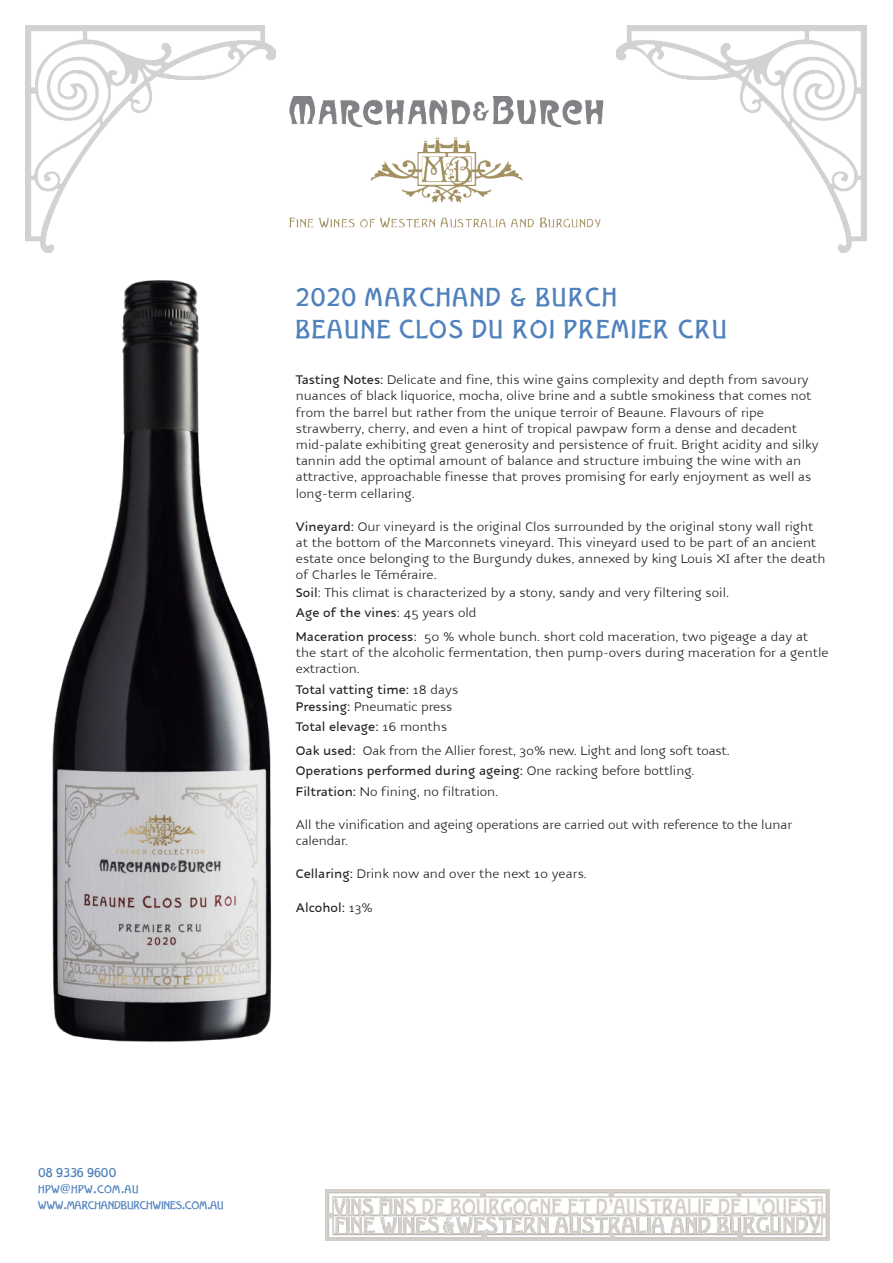
<style>
.page{position:relative;width:893px;height:1263px;background:#fff}
.page>*{position:absolute;margin:0;border:0;box-sizing:border-box;transform-origin:0 0}
.t1{font:27px/32.4px "Spartana";letter-spacing:.03em;color:#4f81bd}
.t2{font:300 13.5px/16.2px "Nubian";color:#231f20}
.t3{font:500 13.5px/17.5px "Nubian";color:#231f20}
.t4{font:13.5px/16.2px "Spartana";letter-spacing:-.04em;color:#4f81bd}
.s1{font-weight:500}
.s2{font-weight:300}
</style>
<div class="page">
<img style="left:52px;top:280px;width:220px;height:762px">
<img style="left:325px;top:1189px;width:504px;height:52px">
<img style="left:26px;top:26px;width:249px;height:227px">
<img style="left:289px;top:97px;width:315px;height:131px">
<img style="left:617px;top:26px;width:249px;height:227px">
<h1 class="t1" style="left:296px;top:280px;width:434px">2020 MARCHAND &amp; BURCH<br>BEAUNE CLOS DU ROI PREMIER CRU</h1>
<p class="t2" style="left:296px;top:373px;width:524px"><span class="s1">Tasting Notes:</span> Delicate and fine, this wine gains complexity and depth from savoury nuances of black liquorice, mocha, olive brine and a subtle smokiness that comes not from the barrel but rather from the unique terroir of Beaune. Flavours of ripe strawberry, cherry, and even a hint of tropical pawpaw form a dense and decadent mid-palate exhibiting great generosity and persistence of fruit. Bright acidity and silky tannin add the optimal amount of balance and structure imbuing the wine with an attractive, approachable finesse that proves promising for early enjoyment as well as long-term cellaring.</p>
<p class="t2" style="left:296px;top:520px;width:531px"><span class="s1">Vineyard:</span> Our vineyard is the original Clos surrounded by the original stony wall right at the bottom of the Marconnets vineyard. This vineyard used to be part of an ancient estate once belonging to the Burgundy dukes, annexed by king Louis XI after the death of Charles le Téméraire.</p>
<p class="t2" style="left:296px;top:584px;width:435px;line-height:20.4px"><span class="s1">Soil</span>: This climat is characterized by a stony, sandy and very filtering soil.<br><span class="s1">Age of the vines</span>: 45 years old</p>
<p class="t2" style="left:296px;top:630px;width:534px"><span class="s1">Maceration process:</span> 50 % whole bunch. short cold maceration, two pigeage a day at the start of the alcoholic fermentation, then pump-overs during maceration for a gentle extraction.</p>
<p class="t3" style="left:296px;top:682px;width:164px">Total vatting time: <span class="s2">18 days<br></span>Pressing: <span class="s2">Pneumatic press</span></p>
<p class="t2" style="left:296px;top:717px;width:435px;line-height:23.4px"><span class="s1">Total elevage:</span> 16 months<br><span class="s1">Oak used:</span> Oak from the Allier forest, 30% new. Light and long soft toast.</p>
<p class="t2" style="left:296px;top:762px;width:400px;line-height:20.4px"><span class="s1">Operations performed during ageing:</span> One racking before bottling.<br><span class="s1">Filtration:</span> No fining, no filtration.</p>
<p class="t2" style="left:296px;top:818px;width:498px">All the vinification and ageing operations are carried out with reference to the lunar calendar.</p>
<p class="t2" style="left:296px;top:867px;width:292px"><span class="s1">Cellaring:</span> Drink now and over the next 10 years.</p>
<p class="t3" style="left:296px;top:900px;width:78px">Alcohol: <span class="s2">13%</span></p>
<p class="t4" style="left:38px;top:1164px;width:187px">08 9336 9600<br>hpw@hpw.com.au www.marchandburchwines.com.au</p>
</div>
